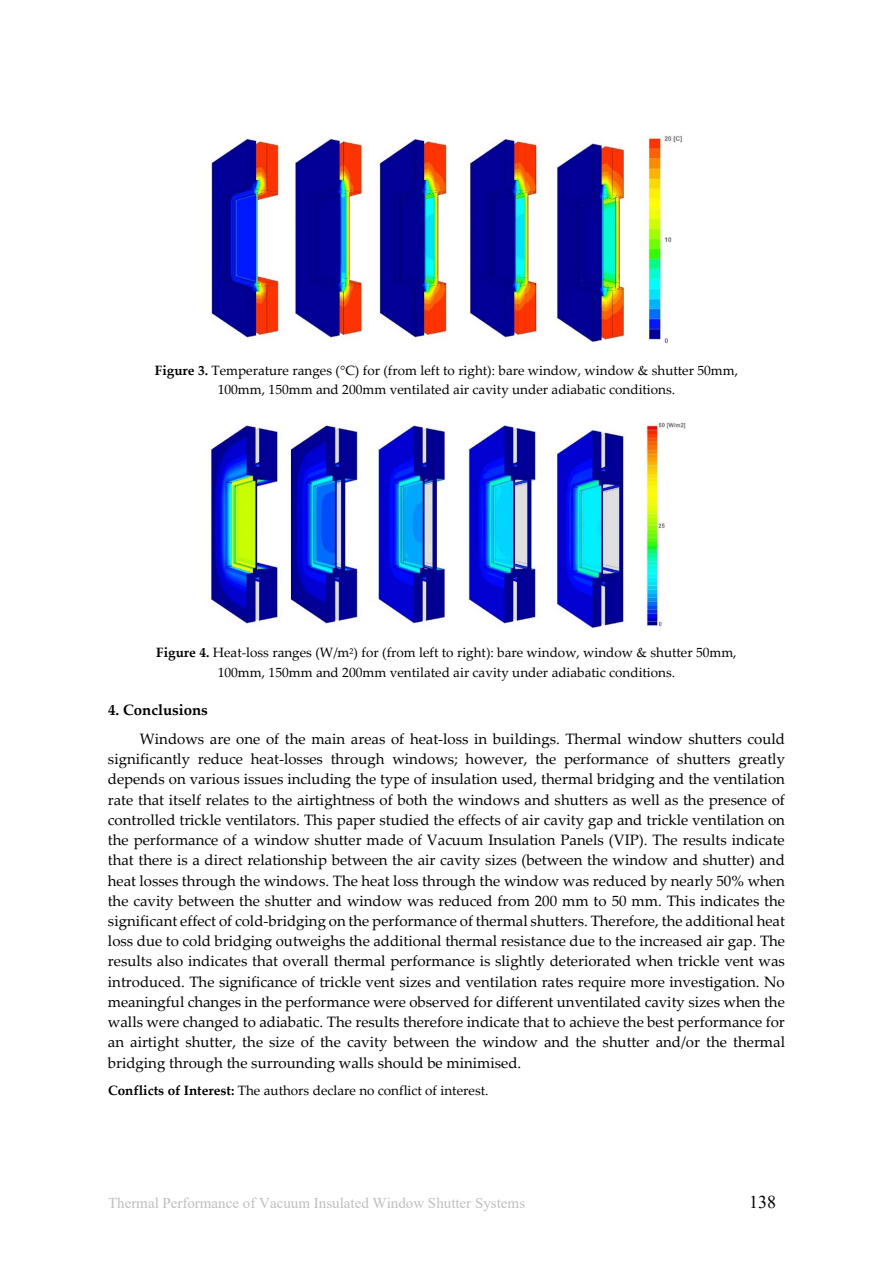
<style>
.page{position:relative;width:893px;height:1263px;background:#fff}
.page>*{position:absolute;margin:0;border:0;box-sizing:border-box;transform-origin:0 0}
.t1{font:18px "Times New Roman";color:#000}
.t2{font:15px/20.2px "Palatino Linotype Roman 2";color:#000}
.t3{font:15px "Times New Roman";color:#bfbfbf}
.t4{font:13.5px/19.5px "Palatino Linotype Roman 2";color:#000;text-align:center}
.s1{font-family:"Palatino Linotype Bold 2"}
.s2{font-family:"Palatino Linotype"}
</style>
<div class="page">
<img style="left:211px;top:135px;width:471px;height:209px">
<img style="left:208px;top:422px;width:478px;height:206px">
<p class="t4" style="left:155px;top:360px;width:585px"><span class="s1">Figure 3.</span> Temperature ranges (°C) for (from left to right): bare window, window &amp; shutter 50mm,<br>100mm, 150mm and 200mm ventilated air cavity under adiabatic conditions.</p>
<p class="t4" style="left:156px;top:642px;width:582px"><span class="s1">Figure 4.</span> Heat<span class="s2">‐</span>loss ranges (W/m<sup>2</sup>) for (from left to right): bare window, window &amp; shutter 50mm,<br>100mm, 150mm and 200mm ventilated air cavity under adiabatic conditions.</p>
<p class="t2" style="left:140px;top:694px;width:647px;line-height:29.2px;text-indent:-32px"><span class="s1">4. Conclusions<br></span>Windows are one of the main areas of heat<span class="s2">‐</span>loss in buildings. Thermal window shutters could</p>
<p class="t2" style="left:108px;top:748px;width:679px;text-align:justify">significantly reduce heat<span class="s2">‐</span>losses through windows; however, the performance of shutters greatly depends on various issues including the type of insulation used, thermal bridging and the ventilation rate that itself relates to the airtightness of both the windows and shutters as well as the presence of controlled trickle ventilators. This paper studied the effects of air cavity gap and trickle ventilation on the performance of a window shutter made of Vacuum Insulation Panels (VIP). The results indicate that there is a direct relationship between the air cavity sizes (between the window and shutter) and heat losses through the windows. The heat loss through the window was reduced by nearly 50% when the cavity between the shutter and window was reduced from 200 mm to 50 mm. This indicates the significant effect of cold<span class="s2">‐</span>bridging on the performance of thermal shutters. Therefore, the additional heat loss due to cold bridging outweighs the additional thermal resistance due to the increased air gap. The results also indicates that overall thermal performance is slightly deteriorated when trickle vent was introduced. The significance of trickle vent sizes and ventilation rates require more investigation. No meaningful changes in the performance were observed for different unventilated cavity sizes when the walls were changed to adiabatic. The results therefore indicate that to achieve the best performance for an airtight shutter, the size of the cavity between the window and the shutter and/or the thermal bridging through the surrounding walls should be minimised.</p>
<p class="t4" style="left:108px;top:1080px;width:382px"><span class="s1">Conflicts of Interest:</span> The authors declare no conflict of interest.</p>
<p class="t3" style="left:108px;top:1192px;width:419px">Thermal Performance of Vacuum Insulated Window Shutter Systems</p>
<p class="t1" style="left:749px;top:1189px;width:28px">138</p>
</div>
